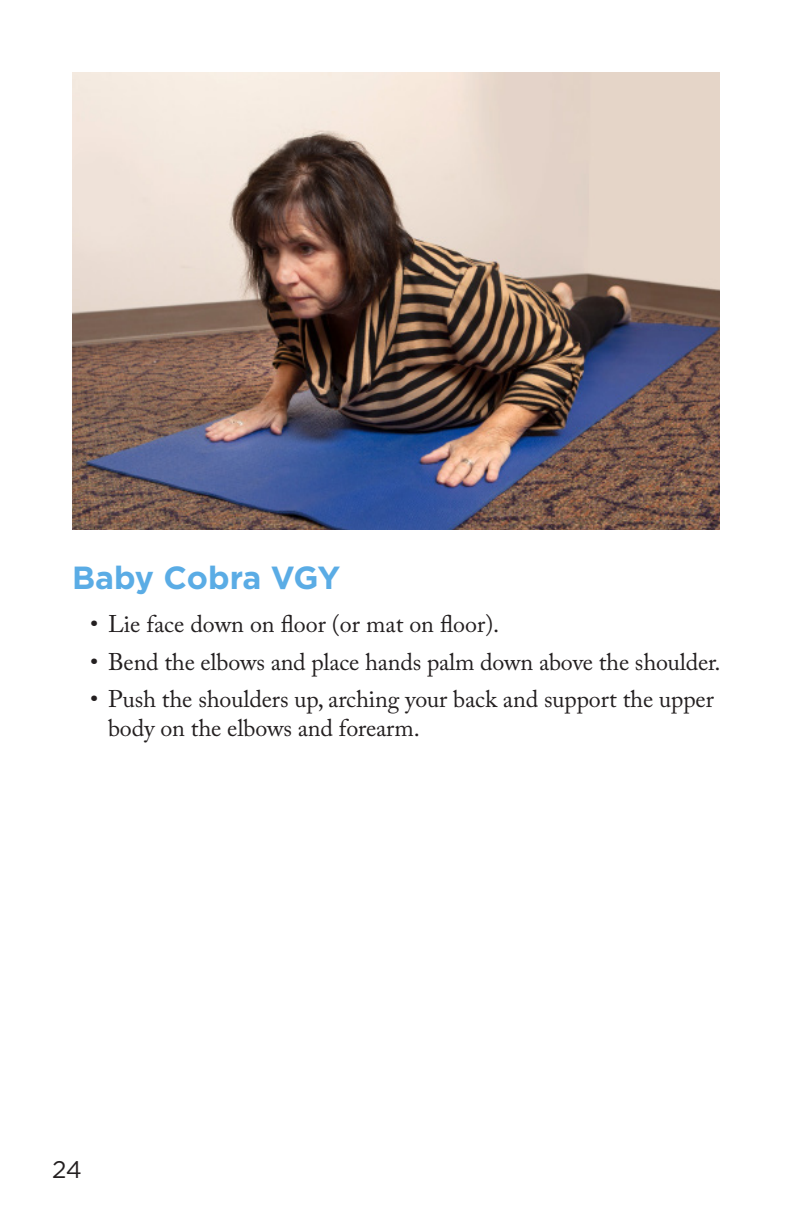
<style>
.page{position:relative;width:792px;height:1224px;background:#fff}
.page>*{position:absolute;margin:0;border:0;box-sizing:border-box;transform-origin:0 0}
.Header_2__Secondary{font:700 32px "Gotham";letter-spacing:-.01em;color:#5aace5}
.t1{font:24px/28.8px "Adobe Caslon Pro";letter-spacing:-.005em;color:#231f20}
.t2{font:24px "Gotham";color:#231f20}
</style>
<div class="page">
<img style="left:72px;top:72px;width:648px;height:458px">
<p class="Header_2__Secondary" style="left:72px;top:556px;width:270px">Baby Cobra VGY</p>
<p class="t1" style="left:90px;top:609px;width:411px">• Lie face down on floor (or mat on floor).</p>
<p class="t1" style="left:90px;top:647px;width:632px">• Bend the elbows and place hands palm down above the shoulder.</p>
<p class="t1" style="left:108px;top:685px;width:607px;text-indent:-18px">• Push the shoulders up, arching your back and support the upper body on the elbows and forearm.</p>
<p class="t2" style="left:52px;top:1154px;width:31px">24</p>
</div>
